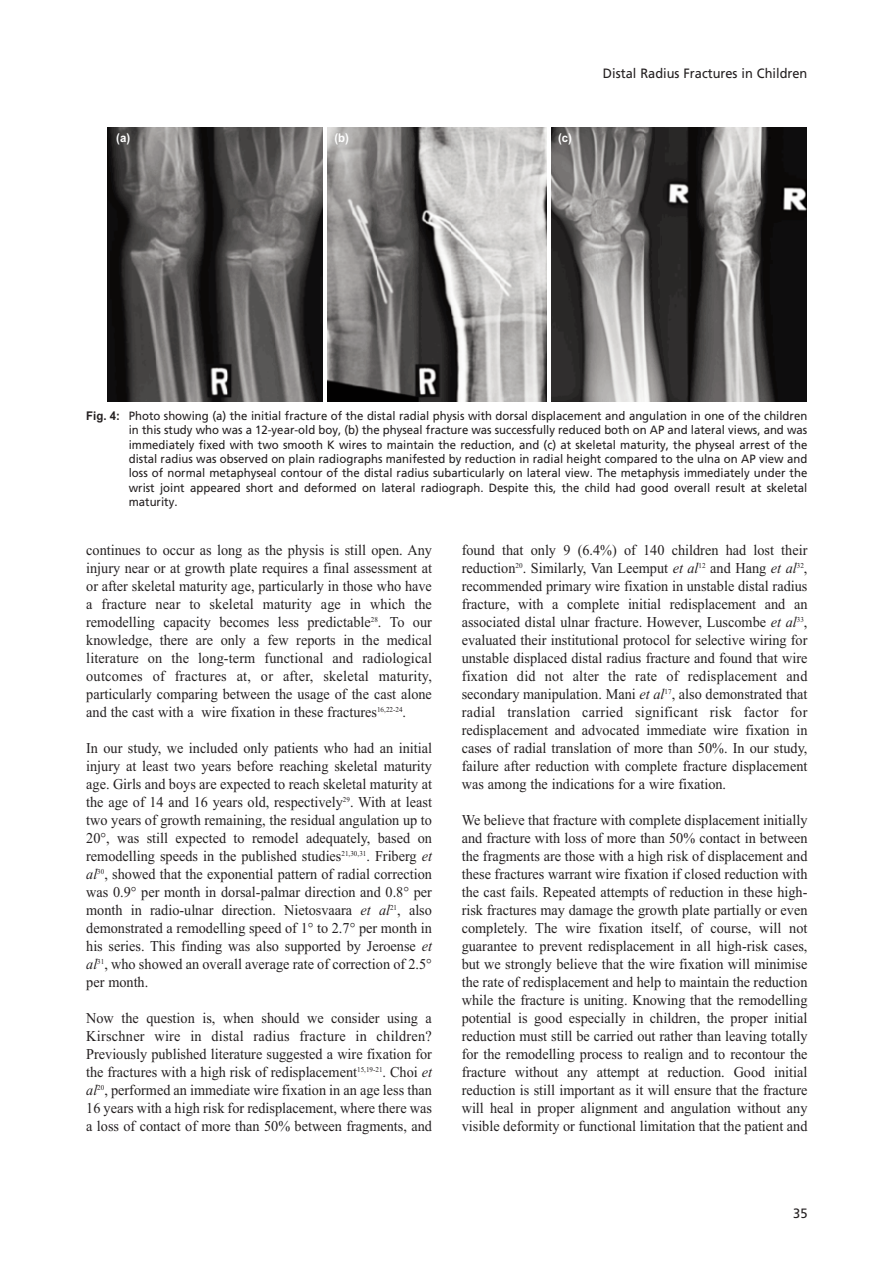
<style>
.page{position:relative;width:895px;height:1266px;background:#fff}
.page>*{position:absolute;margin:0;border:0;box-sizing:border-box;transform-origin:0 0}
.t1{font:15px/18px "Times New Roman";color:#231f20;text-align:justify;scale:.95 1}
.t2{font:13.5px "Frutiger LT Std";color:#231f20;scale:.95 1}
.t3{font:12px/14.4px "Frutiger LT Std";color:#231f20;text-align:justify;scale:.95 1}
.t4{font:700 12px "Arial";color:#fff;scale:.95 1}
.s1{font-family:"Arial";font-weight:700}
.s2{font-style:italic}
</style>
<div class="page">
<img style="left:108px;top:127px;width:214px;height:275px">
<img style="left:328px;top:127px;width:218px;height:275px">
<img style="left:551px;top:127px;width:255px;height:275px">
<p class="t4" style="left:116px;top:131px;width:16px">(a)</p>
<p class="t4" style="left:334px;top:131px;width:17px">(b)</p>
<p class="t4" style="left:558px;top:131px;width:16px">(c)</p>
<p class="t2" style="left:603px;top:68px;width:217px">Distal Radius Fractures in Children</p>
<p class="t3" style="left:129px;top:409px;width:716px;text-indent:-43px"><span class="s1">Fig. 4:</span> Photo showing (a) the initial fracture of the distal radial physis with dorsal displacement and angulation in one of the children in this study who was a 12-year-old boy, (b) the physeal fracture was successfully reduced both on AP and lateral views, and was immediately fixed with two smooth K wires to maintain the reduction, and (c) at skeletal maturity, the physeal arrest of the distal radius was observed on plain radiographs manifested by reduction in radial height compared to the ulna on AP view and loss of normal metaphyseal contour of the distal radius subarticularly on lateral view. The metaphysis immediately under the wrist joint appeared short and deformed on lateral radiograph. Despite this, the child had good overall result at skeletal maturity.</p>
<p class="t1" style="left:86px;top:540px;width:365px">continues to occur as long as the physis is still open. Any injury near or at growth plate requires a final assessment at or after skeletal maturity age, particularly in those who have a fracture near to skeletal maturity age in which the remodelling capacity becomes less predictable<sup>28</sup>. To our knowledge, there are only a few reports in the medical literature on the long-term functional and radiological outcomes of fractures at, or after, skeletal maturity, particularly comparing between the usage of the cast alone and the cast with a wire fixation in these fractures<sup>16,22-24</sup>.</p>
<p class="t1" style="left:86px;top:738px;width:365px">In our study, we included only patients who had an initial injury at least two years before reaching skeletal maturity age. Girls and boys are expected to reach skeletal maturity at the age of 14 and 16 years old, respectively<sup>29</sup>. With at least two years of growth remaining, the residual angulation up to 20°, was still expected to remodel adequately, based on remodelling speeds in the published studies<sup>21,30,31</sup>. Friberg <span class="s2">et al</span><sup>30</sup>, showed that the exponential pattern of radial correction was 0.9° per month in dorsal-palmar direction and 0.8° per month in radio-ulnar direction. Nietosvaara <span class="s2">et al</span><sup>21</sup>, also demonstrated a remodelling speed of 1° to 2.7° per month in his series. This finding was also supported by Jeroense <span class="s2">et al</span><sup>31</sup>, who showed an overall average rate of correction of 2.5° per month.</p>
<p class="t1" style="left:86px;top:1008px;width:365px">Now the question is, when should we consider using a Kirschner wire in distal radius fracture in children?<br>Previously published literature suggested a wire fixation for the fractures with a high risk of redisplacement<sup>15,19-21</sup>. Choi <span class="s2">et al</span><sup>20</sup>, performed an immediate wire fixation in an age less than 16 years with a high risk for redisplacement, where there was a loss of contact of more than 50% between fragments, and</p>
<p class="t1" style="left:462px;top:540px;width:365px">found that only 9 (6.4%) of 140 children had lost their reduction<sup>20</sup>. Similarly, Van Leemput <span class="s2">et al</span><sup>12</sup> and Hang <span class="s2">et al</span><sup>32</sup>, recommended primary wire fixation in unstable distal radius fracture, with a complete initial redisplacement and an associated distal ulnar fracture. However, Luscombe <span class="s2">et al</span><sup>33</sup>, evaluated their institutional protocol for selective wiring for unstable displaced distal radius fracture and found that wire fixation did not alter the rate of redisplacement and secondary manipulation. Mani <span class="s2">et al</span><sup>17</sup>, also demonstrated that radial translation carried significant risk factor for redisplacement and advocated immediate wire fixation in cases of radial translation of more than 50%. In our study, failure after reduction with complete fracture displacement was among the indications for a wire fixation.</p>
<p class="t1" style="left:462px;top:810px;width:365px">We believe that fracture with complete displacement initially and fracture with loss of more than 50% contact in between the fragments are those with a high risk of displacement and these fractures warrant wire fixation if closed reduction with the cast fails. Repeated attempts of reduction in these high&shy;risk fractures may damage the growth plate partially or even completely. The wire fixation itself, of course, will not guarantee to prevent redisplacement in all high-risk cases, but we strongly believe that the wire fixation will minimise the rate of redisplacement and help to maintain the reduction while the fracture is uniting. Knowing that the remodelling potential is good especially in children, the proper initial reduction must still be carried out rather than leaving totally for the remodelling process to realign and to recontour the fracture without any attempt at reduction. Good initial reduction is still important as it will ensure that the fracture will heal in proper alignment and angulation without any visible deformity or functional limitation that the patient and</p>
<p class="t2" style="left:793px;top:1207px;width:17px">35</p>
</div>
